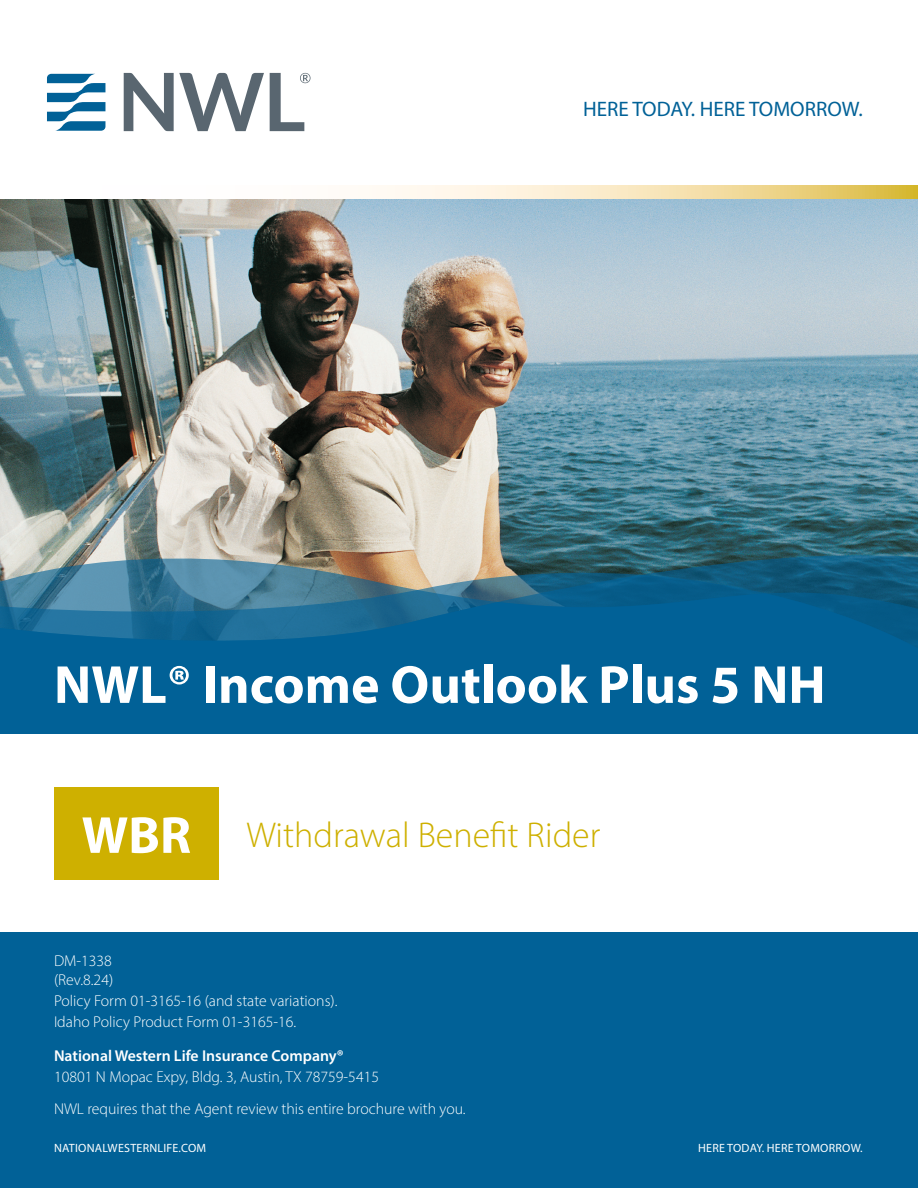
<style>
.page{position:relative;width:918px;height:1188px;background:#fff}
.page>*{position:absolute;margin:0;border:0;box-sizing:border-box;transform-origin:0 0}
.Paragraph_Headline{font:700 54px "Myriad Pro";color:#fff}
.Paragraph_Headline-2{font:700 52.5px "Myriad Pro";color:#fff}
.Paragraph_Headline-3{font:300 36px "Myriad Pro";color:#ceb000}
.Paragraph_Headline-4{font:21px "Myriad Pro";color:#016197}
.Body_Text{font:300 15.75px/21px "Myriad Pro";color:#fff}
.Paragraph_Headline-5{font:300 15.75px "Myriad Pro";color:#fff}
.Footer_Text{font:12px "Myriad Pro";letter-spacing:.02em;color:#fff}
.s1{font-weight:600}
</style>
<div class="page">
<div style="left:0;top:874px;width:918px;height:314px;background:#016197"></div>
<img style="left:0;top:198px;width:918px;height:356px">
<svg style="left:369px;top:185px;width:549px;height:13px"></svg>
<img style="left:0;top:554px;width:918px;height:39px">
<svg style="left:0;top:593px;width:918px;height:141px;fill:#016197"></svg>
<div style="left:0;top:734px;width:918px;height:198px;background:#fff"></div>
<svg style="left:124px;top:73px;width:140px;height:58px"></svg>
<svg style="left:47px;top:74px;width:58px;height:57px"></svg>
<svg style="left:270px;top:73px;width:40px;height:58px"></svg>
<div style="left:54px;top:787px;width:165px;height:93px;background:#ceb000"></div>
<p class="Paragraph_Headline-4" style="left:583px;top:96px;width:281px">HERE TODAY. HERE TOMORROW.</p>
<p class="Paragraph_Headline" style="left:54px;top:649px;width:773px">NWL® Income Outlook Plus 5 NH</p>
<p class="Paragraph_Headline-2" style="left:82px;top:801px;width:111px">WBR</p>
<p class="Paragraph_Headline-3" style="left:246px;top:813px;width:356px">Withdrawal Benefit Rider</p>
<p class="Body_Text" style="left:54px;top:951px;width:61px;line-height:18.9px">DM-1338 (Rev.8.24)</p>
<p class="Body_Text" style="left:54px;top:990px;width:285px">Policy Form 01-3165-16 (and state variations).<br>Idaho Policy Product Form 01-3165-16.</p>
<p class="Body_Text" style="left:54px;top:1045px;width:327px"><span class="s1">National Western Life Insurance Company®<br></span>10801 N Mopac Expy, Bldg. 3, Austin, TX 78759-5415</p>
<p class="Paragraph_Headline-5" style="left:54px;top:1100px;width:413px">NWL requires that the Agent review this entire brochure with you.</p>
<p class="Footer_Text" style="left:54px;top:1141px;width:154px">NATIONALWESTERNLIFE.COM</p>
<p class="Footer_Text" style="left:698px;top:1141px;width:166px">HERE TODAY. HERE TOMORROW.</p>
</div>
